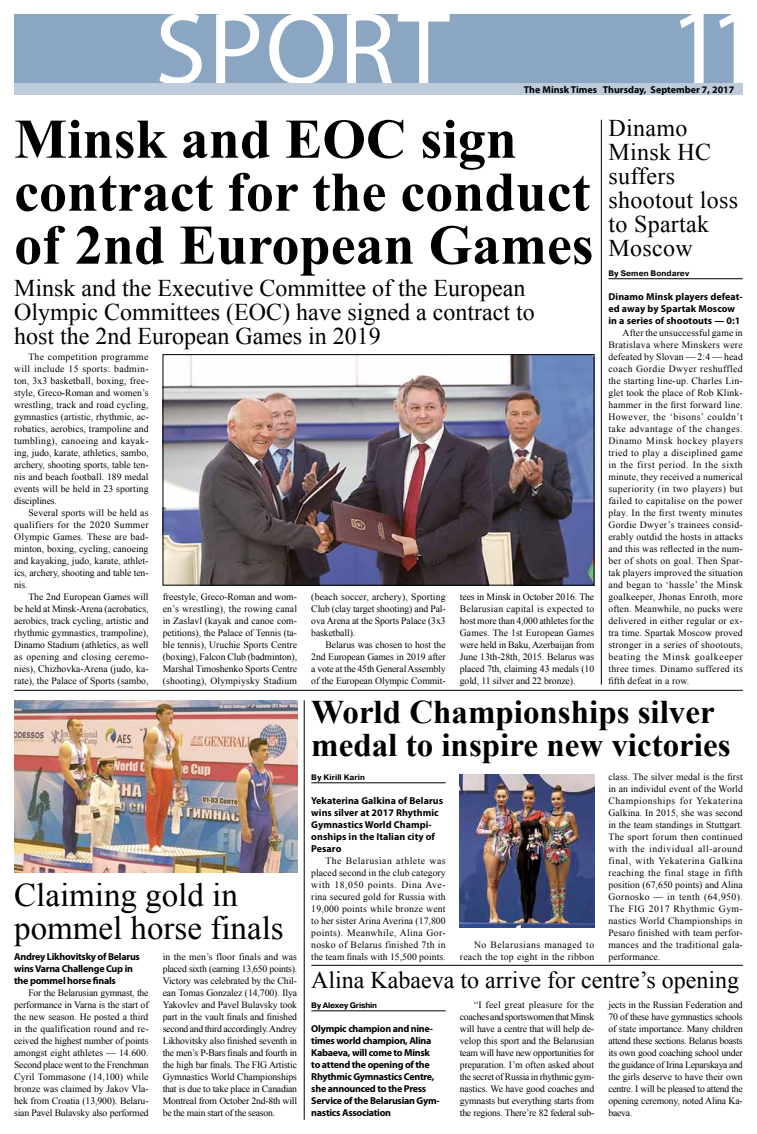
<style>
.page{position:relative;width:757px;height:1134px;background:#fff}
.page>*{position:absolute;margin:0;border:0;box-sizing:border-box;transform-origin:0 0}
.t1{font:109.7px "Myriad Pro";color:#fff}
.t2{font:103.7px "Myriad Pro";letter-spacing:.02em;color:#fff}
.t3{font:700 56px/53px "Times New Roman";color:#000}
.t4{font:700 33px/33px "Times New Roman";color:#000}
.t5{font:33px/33px "Times New Roman";color:#000}
.t6{font:24px/24px "Times New Roman";color:#000}
.t7{font:700 10px/12px "Myriad Pro";letter-spacing:-.025em;color:#000}
.t8{font:700 10px/12px "Myriad Pro";letter-spacing:.005em;color:#000}
.t9{font:700 10px/12px "Myriad Pro";letter-spacing:.01em;color:#000}
.t10{font:700 10px "Myriad Pro";color:#000}
.t11{font:9.7px/12px "Times New Roman";letter-spacing:-.01em;color:#000;text-align:justify}
.t12{font:9.7px/12px "Times New Roman";letter-spacing:.025em;color:#000;text-align:right}
.t13{font:700 8px "Pragmatica C";letter-spacing:.005em;color:#000}
.t14{font:700 8px "Pragmatica C";letter-spacing:-.025em;color:#000}
</style>
<div class="page">
<div style="left:14px;top:14px;width:729px;height:70px;background:#8ba6c3"></div>
<hr style="left:608px;top:279px;width:135px;height:1px;background:#000">
<hr style="left:311px;top:783px;width:135px;height:1px;background:#000">
<hr style="left:311px;top:1011px;width:135px;height:1px;background:#000">
<img style="left:460px;top:774px;width:134px;height:153px">
<img style="left:14px;top:700px;width:283px;height:172px">
<hr style="left:14px;top:690px;width:729px;height:1px;background:#000">
<hr style="left:304px;top:700px;width:1px;height:420px;background:#000">
<img style="left:165px;top:356px;width:427px;height:227px">
<div style="left:163px;top:354px;width:431px;height:231px;border:1px solid #000"></div>
<hr style="left:601px;top:120px;width:1px;height:565px;background:#000">
<hr style="left:311px;top:965px;width:432px;height:1px;background:#000">
<div style="left:14px;top:84px;width:729px;height:11px;background:#becbdb"></div>
<h2 class="t2" style="left:155px;top:-15px;width:296px">SPORT</h2>
<h1 class="t1" style="left:668px;top:-21px;width:97px">11</h1>
<p class="t10" style="left:524px;top:83px;width:212px">The Minsk Times Thursday, September 7, 2017</p>
<h3 class="t3" style="left:14px;top:111px;width:581px">Minsk and EOC sign contract for the conduct of 2nd European Games</h3>
<h3 class="t6" style="left:14px;top:276px;width:522px">Minsk and the Executive Committee of the European<br>Olympic Committees (EOC) have signed a contract to host the 2nd European Games in 2019</h3>
<p class="t11" style="left:14px;top:351px;width:136px;text-indent:14px">The competition programme will include 15 sports: badmin&shy;ton, 3x3 basketball, boxing, free&shy;style, Greco-Roman and women’s wrestling, track and road cycling, gymnastics (artistic, rhythmic, ac&shy;robatics, aerobics, trampoline and tumbling), canoeing and kayak&shy;ing, judo, karate, athletics, sambo, archery, shooting sports, table ten&shy;nis and beach football. 189 medal events will be held in 23 sporting disciplines.</p>
<p class="t11" style="left:14px;top:507px;width:136px;text-indent:14px">Several sports will be held as qualifiers for the 2020 Summer Olympic Games. These are bad&shy;minton, boxing, cycling, canoeing and kayaking, judo, karate, athlet&shy;ics, archery, shooting and table ten&shy;nis.</p>
<p class="t11" style="left:14px;top:591px;width:136px;text-indent:14px">The 2nd European Games will be held at Minsk-Arena (acrobatics, aerobics, track cycling, artistic and rhythmic gymnastics, trampoline), Dinamo Stadium (athletics, as well as opening and closing ceremo&shy;nies), Chizhovka-Arena (judo, ka&shy;rate), the Palace of Sports (sambo,</p>
<p class="t11" style="left:163px;top:591px;width:136px">freestyle, Greco-Roman and wom&shy;en’s wrestling), the rowing canal in Zaslavl (kayak and canoe com&shy;petitions), the Palace of Tennis (ta&shy;ble tennis), Uruchie Sports Centre (boxing), Falcon Club (badminton), Marshal Timoshenko Sports Centre (shooting), Olympiysky Stadium</p>
<p class="t11" style="left:311px;top:591px;width:136px">(beach soccer, archery), Sporting Club (clay target shooting) and Pal&shy;ova Arena at the Sports Palace (3x3 basketball).</p>
<p class="t11" style="left:311px;top:639px;width:136px;text-indent:14px">Belarus was chosen to host the 2nd European Games in 2019 after a vote at the 45th General Assembly of the European Olympic Commit-</p>
<p class="t11" style="left:460px;top:591px;width:136px">tees in Minsk in October 2016. The Belarusian capital is expected to host more than 4,000 athletes for the Games. The 1st European Games were held in Baku, Azerbaijan from June 13th-28th, 2015. Belarus was placed 7th, claiming 43 medals (10 gold, 11 silver and 22 bronze).</p>
<h3 class="t6" style="left:608px;top:116px;width:131px">Dinamo<br>Minsk HС suffers shootout loss to Spartak<br>Moscow</h3>
<p class="t13" style="left:608px;top:269px;width:82px">By Semen Bondarev</p>
<p class="t9" style="left:608px;top:290px;width:136px">Dinamo Minsk players defeat&shy;ed away by Spartak Moscow in a series of shootouts — 0:1</p>
<p class="t11" style="left:608px;top:327px;width:136px;text-indent:14px">After the unsuccessful game in Bratislava where Minskers were defeated by Slovan — 2:4 — head coach Gordie Dwyer reshuffled the starting line-up. Charles Lin&shy;glet took the place of Rob Klink&shy;hammer in the first forward line.<br>However, the ‘bisons’ couldn’t take advantage of the changes.<br>Dinamo Minsk hockey players tried to play a disciplined game in the first period. In the sixth minute, they received a numerical superiority (in two players) but failed to capitalise on the power play. In the first twenty minutes Gordie Dwyer’s trainees consid&shy;erably outdid the hosts in attacks and this was reflected in the num&shy;ber of shots on goal. Then Spar&shy;tak players improved the situation and began to ‘hassle’ the Minsk goalkeeper, Jhonas Enroth, more often. Meanwhile, no pucks were delivered in either regular or ex&shy;tra time. Spartak Moscow proved stronger in a series of shootouts, beating the Minsk goalkeeper three times. Dinamo suffered its fifth defeat in a row.</p>
<h3 class="t5" style="left:14px;top:878px;width:271px">Claiming gold in pommel horse finals</h3>
<p class="t7" style="left:14px;top:950px;width:127px">Andrey Likhovitsky of Belarus wins Varna Challenge Cup in the pommel horse finals</p>
<p class="t11" style="left:14px;top:987px;width:136px;text-indent:14px">For the Belarusian gymnast, the performance in Varna is the start of the new season. He posted a third in the qualification round and re&shy;ceived the highest number of points amongst eight athletes — 14.600.<br>Second place went to the Frenchman Cyril Tommasone (14,100) while bronze was claimed by Jakov Vla&shy;hek from Croatia (13,900). Belaru&shy;sian Pavel Bulavsky also performed</p>
<p class="t11" style="left:163px;top:951px;width:136px">in the men’s floor finals and was placed sixth (earning 13,650 points).<br>Victory was celebrated by the Chil&shy;ean Tomas Gonzalez (14,700). Ilya Yakovlev and Pavel Bulavsky took part in the vault finals and finished second and third accordingly. Andrey Likhovitsky also finished seventh in the men’s P-Bars finals and fourth in the high bar finals. The FIG Artistic Gymnastics World Championships that is due to take place in Canadian Montreal from October 2nd-8th will be the main start of the season.</p>
<h3 class="t4" style="left:311px;top:694px;width:421px">World Championships silver medal to inspire new victories</h3>
<p class="t13" style="left:311px;top:773px;width:55px">By Kirill Karin</p>
<p class="t8" style="left:311px;top:794px;width:133px">Yekaterina Galkina of Belarus wins silver at 2017 Rhythmic<br>Gymnastics World Champi&shy;onships in the Italian city of<br>Pesaro</p>
<p class="t11" style="left:311px;top:855px;width:136px;text-indent:14px">The Belarusian athlete was placed second in the club category with 18,050 points. Dina Ave&shy;rina secured gold for Russia with 19,000 points while bronze went to her sister Arina Averina (17,800 points). Meanwhile, Alina Gor&shy;nosko of Belarus finished 7th in the team finals with 15,500 points.</p>
<p class="t12" style="left:460px;top:939px;width:136px">No Belarusians managed to reach the top eight in the ribbon</p>
<p class="t11" style="left:608px;top:771px;width:136px">class. The silver medal is the first in an individul event of the World Championships for Yekaterina Galkina. In 2015, she was second in the team standings in Stuttgart.<br>The sport forum then continued with the individual all-around final, with Yekaterina Galkina reaching the final stage in fifth position (67,650 points) and Alina Gornosko — in tenth (64,950).<br>The FIG 2017 Rhythmic Gym&shy;nastics World Championships in Pesaro finished with team perfor&shy;mances and the traditional gala&shy;performance.</p>
<h3 class="t6" style="left:311px;top:967px;width:429px">Alina Kabaeva to arrive for centre’s opening</h3>
<p class="t14" style="left:311px;top:1001px;width:67px">By Alexey Grishin</p>
<p class="t7" style="left:311px;top:1022px;width:130px">Olympic champion and nine&shy;times world champion, Alina<br>Kabaeva, will come to Minsk to attend the opening of the<br>Rhythmic Gymnastics Centre, she announced to the Press<br>Service of the Belarusian Gym&shy;nastics Association</p>
<p class="t11" style="left:460px;top:999px;width:136px;text-indent:14px">“I feel great pleasure for the coaches and sportswomen that Minsk will have a centre that will help de&shy;velop this sport and the Belarusian team will have new opportunities for preparation. I’m often asked about the secret of Russia in rhythmic gym&shy;nastics. We have good coaches and gymnasts but everything starts from the regions. There’re 82 federal sub-</p>
<p class="t11" style="left:608px;top:999px;width:136px">jects in the Russian Federation and 70 of these have gymnastics schools of state importance. Many children attend these sections. Belarus boasts its own good coaching school under the guidance of Irina Leparskaya and the girls deserve to have their own centre. I will be pleased to attend the opening ceremony, noted Alina Ka&shy;baeva.</p>
</div>
